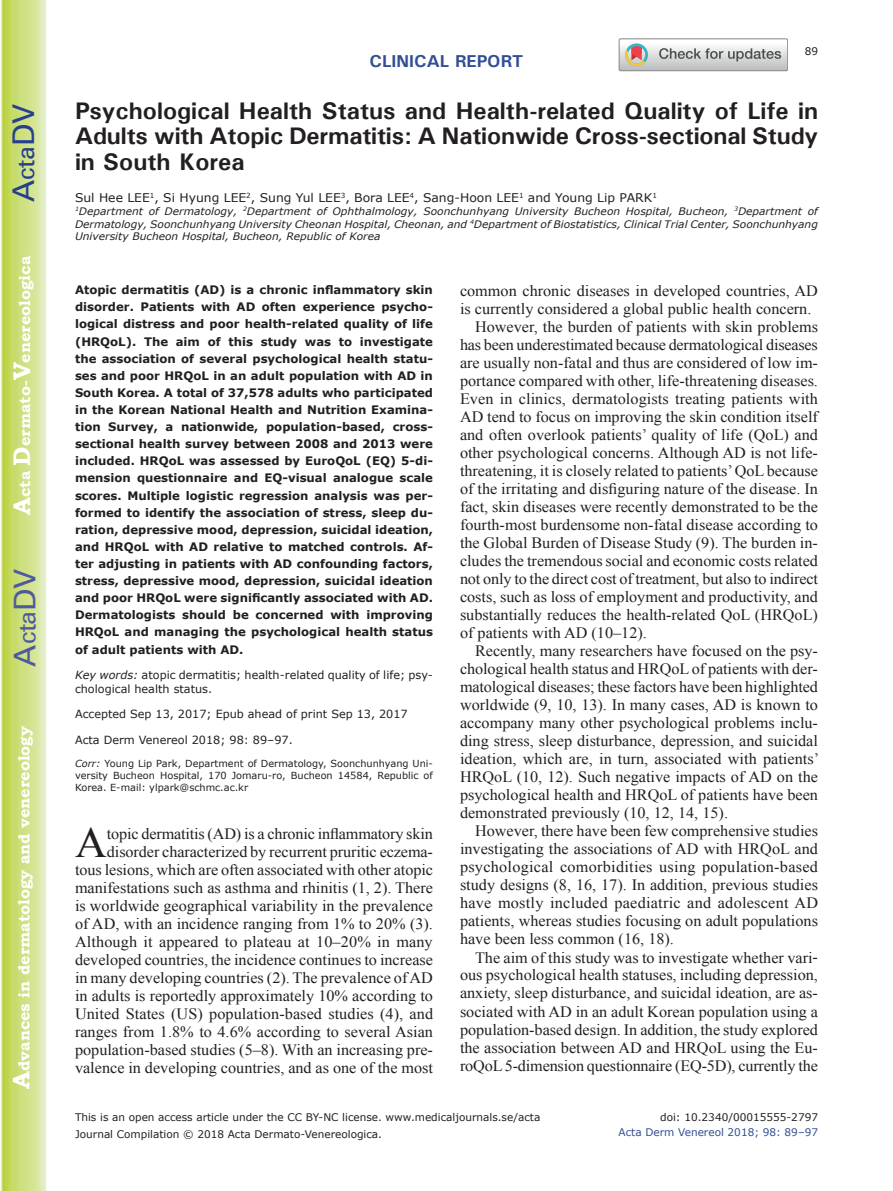
<style>
.page{position:relative;width:893px;height:1191px;background:#fff}
.page>*{position:absolute;margin:0;border:0;box-sizing:border-box;transform-origin:0 0}
.t1{font:42.9px "Times New Roman";color:#231f20}
.t2{font:30px "Univers";color:#4d5a9e}
.t3{font:30px "Univers";color:#253f8e}
.t4{font:700 24px/25.5px "Univers";letter-spacing:-.01em;color:#231f20;text-align:justify}
.t5{font:700 17.25px "Univers";color:#324f95}
.t6{font:15.75px/18px "Times New Roman";color:#231f20;text-align:right}
.t7{font:700 15.75px "Bookman Old Style";color:#fff}
.t8{font:12px "Verdana";color:#231f20}
.t9{font:700 11.7px/17.1px "Verdana";color:#231f20;text-align:justify}
.t10{font:11.25px/13.5px "Verdana";color:#231f20}
.t11{font:10.5px/17px "Verdana";color:#231f20}
.t12{font:10.5px "Verdana";color:#324f95}
.t13{font:italic 10.35px/12.8px "Verdana";color:#231f20;text-align:justify}
.t14{font:9.75px/11.7px "Verdana";color:#231f20;text-align:justify}
.s1{font-size:24px}
.s2{font-style:italic}
</style>
<div class="page">
<svg style="left:1px;top:0;width:45px;height:1191px;background:#cfe084"></svg>
<svg style="left:619px;top:39px;width:169px;height:32px"></svg>
<h2 class="t3" style="left:6px;top:202px;width:100px;rotate:-90deg">A<span class="s1">cta</span>DV</h2>
<p class="t7" style="left:15px;top:515px;width:260px;rotate:-90deg"><span class="s1">A</span>cta <span class="s1">D</span>ermato-<span class="s1">V</span>enereologica</p>
<h2 class="t2" style="left:7px;top:666px;width:100px;rotate:-90deg">A<span class="s1">cta</span>DV</h2>
<p class="t7" style="left:15px;top:1088px;width:364px;rotate:-90deg"><span class="s1">A</span>dvances in dermatology and venereology</p>
<p class="t5" style="left:370px;top:50px;width:155px">CLINICAL REPORT</p>
<p class="t11" style="left:805px;top:42px;width:15px">89</p>
<h3 class="t4" style="left:75px;top:97px;width:745px">Psychological Health Status and Health-related Quality of Life in Adults with Atopic Dermatitis: A Nationwide Cross-sectional Study in South Korea</h3>
<p class="t8" style="left:75px;top:189px;width:583px">Sul Hee LEE<sup>1</sup>, Si Hyung LEE<sup>2</sup>, Sung Yul LEE<sup>3</sup>, Bora LEE<sup>4</sup>, Sang-Hoon LEE<sup>1</sup> and Young Lip PARK<sup>1</sup></p>
<p class="t13" style="left:75px;top:204px;width:744px"><sup>1</sup>Department of Dermatology, <sup>2</sup>Department of Ophthalmology, Soonchunhyang University Bucheon Hospital, Bucheon, <sup>3</sup>Department of Dermatology, Soonchunhyang University Cheonan Hospital, Cheonan, and <sup>4</sup>Department of Biostatistics, Clinical Trial Center, Soonchunhyang University Bucheon Hospital, Bucheon, Republic of Korea</p>
<p class="t9" style="left:75px;top:281px;width:359px">Atopic dermatitis (AD) is a chronic inflammatory skin disorder. Patients with AD often experience psycho&shy;logical distress and poor health-related quality of life (HRQoL). The aim of this study was to investigate the association of several psychological health statu&shy;ses and poor HRQoL in an adult population with AD in South Korea. A total of 37,578 adults who participated in the Korean National Health and Nutrition Examina&shy;tion Survey, a nationwide, population-based, cross&shy;sectional health survey between 2008 and 2013 were included. HRQoL was assessed by EuroQoL (EQ) 5-di&shy;mension questionnaire and EQ-visual analogue scale scores. Multiple logistic regression analysis was per&shy;formed to identify the association of stress, sleep du&shy;ration, depressive mood, depression, suicidal ideation, and HRQoL with AD relative to matched controls. Af&shy;ter adjusting in patients with AD confounding factors, stress, depressive mood, depression, suicidal ideation and poor HRQoL were significantly associated with AD.<br>Dermatologists should be concerned with improving HRQoL and managing the psychological health status of adult patients with AD.</p>
<p class="t10" style="left:75px;top:668px;width:359px"><span class="s2">Key words:</span> atopic dermatitis; health-related quality of life; psy&shy;chological health status.</p>
<p class="t10" style="left:75px;top:707px;width:334px">Accepted Sep 13, 2017; Epub ahead of print Sep 13, 2017</p>
<p class="t10" style="left:75px;top:732px;width:219px">Acta Derm Venereol 2018; 98: 89–97.</p>
<p class="t14" style="left:75px;top:757px;width:359px"><span class="s2">Corr:</span> Young Lip Park, Department of Dermatology, Soonchunhyang Uni&shy;versity Bucheon Hospital, 170 Jomaru-ro, Bucheon 14584, Republic of Korea. E-mail: ylpark@schmc.ac.kr</p>
<h1 class="t1" style="left:75px;top:813px;width:33px">A</h1>
<p class="t6" style="left:75px;top:824px;width:360px">topic dermatitis (AD) is a chronic inflammatory skin disorder characterized by recurrent pruritic eczema-<br>tous lesions, which are often associated with other atopic manifestations such as asthma and rhinitis (1, 2). There is worldwide geographical variability in the prevalence of AD, with an incidence ranging from 1% to 20% (3).<br>Although it appeared to plateau at 10–20% in many developed countries, the incidence continues to increase in many developing countries (2). The prevalence of AD in adults is reportedly approximately 10% according to United States (US) population-based studies (4), and ranges from 1.8% to 4.6% according to several Asian population-based studies (5–8). With an increasing pre&shy;valence in developing countries, and as one of the most</p>
<p class="t6" style="left:460px;top:282px;width:359px">common chronic diseases in developed countries, AD</p>
<p class="t6" style="left:460px;top:300px;width:353px">is currently considered a global public health concern.</p>
<p class="t6" style="left:475px;top:318px;width:344px">However, the burden of patients with skin problems</p>
<p class="t6" style="left:460px;top:336px;width:359px">has been underestimated because dermatological diseases</p>
<p class="t6" style="left:460px;top:354px;width:359px">are usually non-fatal and thus are considered of low im-</p>
<p class="t6" style="left:460px;top:372px;width:360px">portance compared with other, life-threatening diseases.</p>
<p class="t6" style="left:460px;top:390px;width:360px">Even in clinics, dermatologists treating patients with</p>
<p class="t6" style="left:460px;top:408px;width:359px">AD tend to focus on improving the skin condition itself</p>
<p class="t6" style="left:460px;top:426px;width:359px">and often overlook patients’ quality of life (QoL) and</p>
<p class="t6" style="left:460px;top:444px;width:359px">other psychological concerns. Although AD is not life-</p>
<p class="t6" style="left:460px;top:462px;width:360px">threatening, it is closely related to patients’ QoL because</p>
<p class="t6" style="left:460px;top:480px;width:360px">of the irritating and disfiguring nature of the disease. In</p>
<p class="t6" style="left:460px;top:498px;width:360px">fact, skin diseases were recently demonstrated to be the</p>
<p class="t6" style="left:460px;top:516px;width:359px">fourth-most burdensome non-fatal disease according to</p>
<p class="t6" style="left:460px;top:534px;width:359px">the Global Burden of Disease Study (9). The burden in-</p>
<p class="t6" style="left:460px;top:552px;width:360px">cludes the tremendous social and economic costs related</p>
<p class="t6" style="left:460px;top:570px;width:359px">not only to the direct cost of treatment, but also to indirect</p>
<p class="t6" style="left:460px;top:588px;width:359px">costs, such as loss of employment and productivity, and</p>
<p class="t6" style="left:460px;top:606px;width:359px">substantially reduces the health-related QoL (HRQoL)</p>
<p class="t6" style="left:460px;top:624px;width:188px">of patients with AD (10–12).</p>
<p class="t6" style="left:475px;top:642px;width:344px">Recently, many researchers have focused on the psy-</p>
<p class="t6" style="left:460px;top:660px;width:359px">chological health status and HRQoL of patients with der-</p>
<p class="t6" style="left:460px;top:678px;width:359px">matological diseases; these factors have been highlighted</p>
<p class="t6" style="left:460px;top:696px;width:359px">worldwide (9, 10, 13). In many cases, AD is known to</p>
<p class="t6" style="left:460px;top:714px;width:359px">accompany many other psychological problems inclu-</p>
<p class="t6" style="left:460px;top:732px;width:359px">ding stress, sleep disturbance, depression, and suicidal</p>
<p class="t6" style="left:460px;top:750px;width:361px">ideation, which are, in turn, associated with patients’</p>
<p class="t6" style="left:460px;top:768px;width:359px">HRQoL (10, 12). Such negative impacts of AD on the</p>
<p class="t6" style="left:460px;top:786px;width:359px">psychological health and HRQoL of patients have been</p>
<p class="t6" style="left:460px;top:804px;width:270px">demonstrated previously (10, 12, 14, 15).</p>
<p class="t6" style="left:475px;top:822px;width:344px">However, there have been few comprehensive studies</p>
<p class="t6" style="left:460px;top:840px;width:359px">investigating the associations of AD with HRQoL and</p>
<p class="t6" style="left:460px;top:858px;width:359px">psychological comorbidities using population-based</p>
<p class="t6" style="left:460px;top:876px;width:359px">study designs (8, 16, 17). In addition, previous studies</p>
<p class="t6" style="left:460px;top:894px;width:360px">have mostly included paediatric and adolescent AD</p>
<p class="t6" style="left:460px;top:912px;width:359px">patients, whereas studies focusing on adult populations</p>
<p class="t6" style="left:460px;top:930px;width:216px">have been less common (16, 18).</p>
<p class="t6" style="left:475px;top:948px;width:344px">The aim of this study was to investigate whether vari-</p>
<p class="t6" style="left:460px;top:966px;width:359px">ous psychological health statuses, including depression,</p>
<p class="t6" style="left:460px;top:984px;width:359px">anxiety, sleep disturbance, and suicidal ideation, are as-</p>
<p class="t6" style="left:460px;top:1002px;width:359px">sociated with AD in an adult Korean population using a</p>
<p class="t6" style="left:460px;top:1020px;width:360px">population-based design. In addition, the study explored</p>
<p class="t6" style="left:460px;top:1038px;width:359px">the association between AD and HRQoL using the Eu-</p>
<p class="t6" style="left:460px;top:1056px;width:359px">roQoL 5-dimension questionnaire (EQ-5D), currently the</p>
<p class="t11" style="left:75px;top:1108px;width:467px">This is an open access article under the CC BY-NC license. www.medicaljournals.se/acta<br>Journal Compilation © 2018 Acta Dermato-Venereologica.</p>
<p class="t11" style="left:660px;top:1108px;width:159px">doi: 10.2340/00015555-2797</p>
<p class="t12" style="left:619px;top:1125px;width:201px">Acta Derm Venereol 2018; 98: 89–97</p>
</div>
